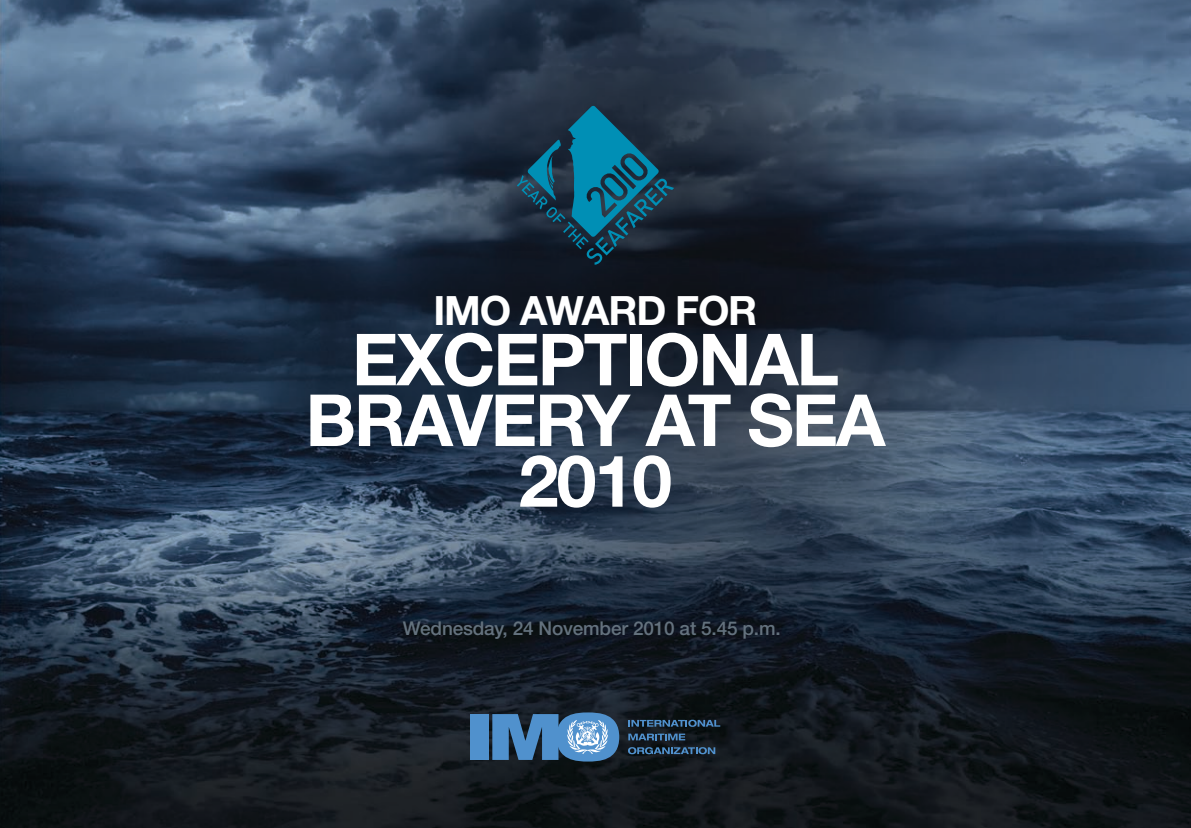
<style>
.page{position:relative;width:1191px;height:828px;background:#fff}
.page>*{position:absolute;margin:0;border:0;box-sizing:border-box;transform-origin:0 0}
.t1{font:700 71.8px "Helvetica Neue";letter-spacing:-.03em;color:#fff}
.t2{font:700 40.4px "Helvetica Neue";letter-spacing:-.03em;color:#fff}
.t3{font:500 19px "Helvetica Neue";letter-spacing:-.01em;color:#64727e}
</style>
<div class="page">
<img style="left:0;top:0;width:1191px;height:828px">
<div style="left:471px;top:714px;width:18px;height:46px;background:#5091cd"></div>
<svg style="left:492px;top:714px;width:66px;height:46px;background:#457bad"></svg>
<div style="left:556px;top:712px;width:63px;height:49px;background:#5091cd;border-radius:50%"></div>
<svg style="left:567px;top:720px;width:41px;height:34px"></svg>
<svg style="left:628px;top:719px;width:92px;height:8px"></svg>
<svg style="left:628px;top:733px;width:57px;height:7px"></svg>
<svg style="left:628px;top:747px;width:87px;height:7px"></svg>
<svg style="left:517px;top:106px;width:157px;height:159px;background:#14465b"></svg>
<h2 class="t2" style="left:433px;top:285px;width:325px">IMO AWARD FOR</h2>
<h1 class="t1" style="left:352px;top:315px;width:488px">EXCEPTIO NAL</h1>
<h1 class="t1" style="left:305px;top:376px;width:532px">BRAVERY AT SEA</h1>
<h1 class="t1" style="left:519px;top:437px;width:155px">2010</h1>
<p class="t3" style="left:403px;top:617px;width:379px">Wednesday, 24 November 2010 at 5.45 p.m.</p>
</div>
